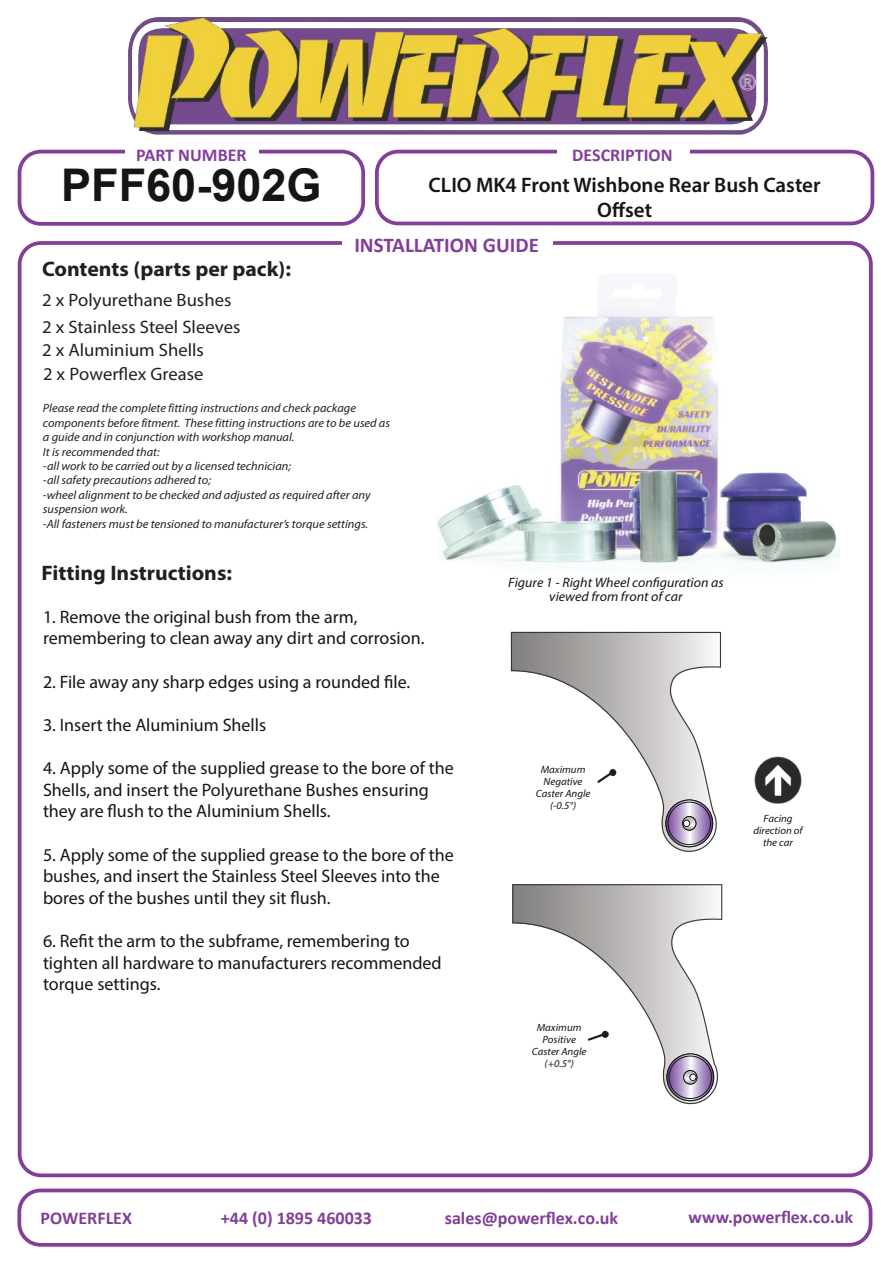
<style>
.page{position:relative;width:894px;height:1264px;background:#fff}
.page>*{position:absolute;margin:0;border:0;box-sizing:border-box;transform-origin:0 0}
.t1{font:700 45px "Arial";color:#141515}
.t2{font:700 21px "Myriad Pro";color:#241f1f}
.t3{font:600 21px/25.2px "Myriad Pro";color:#141515;text-align:center}
.t4{font:700 21px "Calibri";color:#823f99}
.t5{font:18px/21.6px "Myriad Pro";color:#141515}
.t6{font:700 18px "Calibri";color:#823f99}
.t7{font:18px/27.2px "Myriad Pro";color:#241f1f}
.t8{font:italic 13.5px/13.5px "Myriad Pro";color:#141515;text-align:center}
.t9{font:italic 12px/14.4px "Myriad Pro";color:#241f1f}
.t10{font:italic 10.5px/12px "Myriad Pro";color:#141515;text-align:center}
</style>
<div class="page">
<img style="left:437px;top:276px;width:402px;height:385px">
<div style="left:18px;top:241px;width:854px;height:935px;border:4px solid #823f99;border-radius:21px"></div>
<div style="left:375px;top:150px;width:498px;height:75px;border:4px solid #823f99;border-radius:21px"></div>
<div style="left:18px;top:150px;width:347px;height:76px;border:4px solid #823f99;border-radius:21px"></div>
<img style="left:128px;top:18px;width:639px;height:117px">
<div style="left:124px;top:147px;width:134px;height:9px;background:#fff"></div>
<div style="left:556px;top:147px;width:132px;height:9px;background:#fff"></div>
<div style="left:342px;top:235px;width:210px;height:15px;background:#fff"></div>
<div style="left:17px;top:1188px;width:855px;height:58px;border:4px solid #823f99;border-radius:21px"></div>
<img style="left:754px;top:756px;width:47px;height:47px">
<svg style="left:512px;top:884px;width:210px;height:219px"></svg>
<svg style="left:510px;top:631px;width:210px;height:220px"></svg>
<svg style="left:595px;top:769px;width:19px;height:15px"></svg>
<svg style="left:608px;top:768px;width:8px;height:8px"></svg>
<svg style="left:586px;top:1031px;width:20px;height:11px"></svg>
<svg style="left:601px;top:1030px;width:7px;height:7px"></svg>
<svg style="left:665px;top:799px;width:47px;height:48px;background:#a79ab5"></svg>
<div style="left:667px;top:801px;width:43px;height:43px;border:1px solid #141515;border-radius:50%"></div>
<img style="left:682px;top:816px;width:13px;height:14px;border-radius:50%">
<div style="left:682px;top:816px;width:14px;height:14px;border:1px solid #141515;border-radius:50%"></div>
<svg style="left:683px;top:819px;width:6px;height:7px"></svg>
<svg style="left:666px;top:1053px;width:47px;height:47px;background:#a698b3"></svg>
<div style="left:683px;top:1069px;width:14px;height:15px;border:1px solid #141515;border-radius:50%"></div>
<div style="left:689px;top:1073px;width:7px;height:7px;background:#fff;border:1px solid #141515;border-radius:50%"></div>
<p class="t6" style="left:136px;top:147px;width:112px">PART NUMBER</p>
<p class="t6" style="left:572px;top:147px;width:102px">DESCRIPTION</p>
<h1 class="t1" style="left:61px;top:168px;width:262px">PFF60-902G</h1>
<p class="t3" style="left:428px;top:174px;width:393px">CLIO MK4 Front Wishbone Rear Bush Caster<br>Offset</p>
<p class="t2" style="left:42px;top:260px;width:250px">Contents (parts per pack):</p>
<p class="t7" style="left:42px;top:288px;width:200px">2 x Polyurethane Bushes<br>2 x Stainless Steel Sleeves</p>
<p class="t7" style="left:42px;top:340px;width:163px;line-height:23.2px">2 x Aluminium Shells<br>2 x Powerflex Grease</p>
<p class="t4" style="left:354px;top:236px;width:186px">INSTALLATION GUIDE</p>
<p class="t9" style="left:43px;top:402px;width:348px">Please read the complete fitting instructions and check package components before fitment. These fitting instructions are to be used as a guide and in conjunction with workshop manual.<br>It is recommended that:<br>-all work to be carried out by a licensed technician;<br>-all safety precautions adhered to;<br>-wheel alignment to be checked and adjusted as required after any suspension work.<br>-All fasteners must be tensioned to manufacturer’s torque settings.</p>
<p class="t2" style="left:42px;top:564px;width:192px">Fitting Instructions:</p>
<p class="t5" style="left:43px;top:607px;width:383px">1. Remove the original bush from the arm, remembering to clean away any dirt and corrosion.</p>
<p class="t5" style="left:43px;top:672px;width:369px">2. File away any sharp edges using a rounded file.</p>
<p class="t5" style="left:43px;top:715px;width:225px">3. Insert the Aluminium Shells</p>
<p class="t5" style="left:43px;top:758px;width:412px">4. Apply some of the supplied grease to the bore of the<br>Shells, and insert the Polyurethane Bushes ensuring they are flush to the Aluminium Shells.</p>
<p class="t5" style="left:43px;top:845px;width:412px">5. Apply some of the supplied grease to the bore of the bushes, and insert the Stainless Steel Sleeves into the bores of the bushes until they sit flush.</p>
<p class="t5" style="left:43px;top:931px;width:400px">6. Refit the arm to the subframe, remembering to tighten all hardware to manufacturers recommended torque settings.</p>
<p class="t8" style="left:508px;top:577px;width:217px">Figure 1 - Right Wheel configuration as viewed from front of car</p>
<p class="t10" style="left:535px;top:764px;width:56px">Maximum<br>Negative<br>Caster Angle (-0.5°)</p>
<p class="t10" style="left:531px;top:1022px;width:56px">Maximum<br>Positive<br>Caster Angle (+0.5°)</p>
<p class="t10" style="left:753px;top:813px;width:51px">Facing direction of the car</p>
<p class="t6" style="left:41px;top:1209px;width:93px">POWERFLEX</p>
<p class="t6" style="left:221px;top:1209px;width:152px">+44 (0) 1895 460033</p>
<p class="t6" style="left:444px;top:1209px;width:175px">sales@powerflex.co.uk</p>
<p class="t6" style="left:688px;top:1209px;width:166px">www.powerflex.co.uk</p>
</div>
